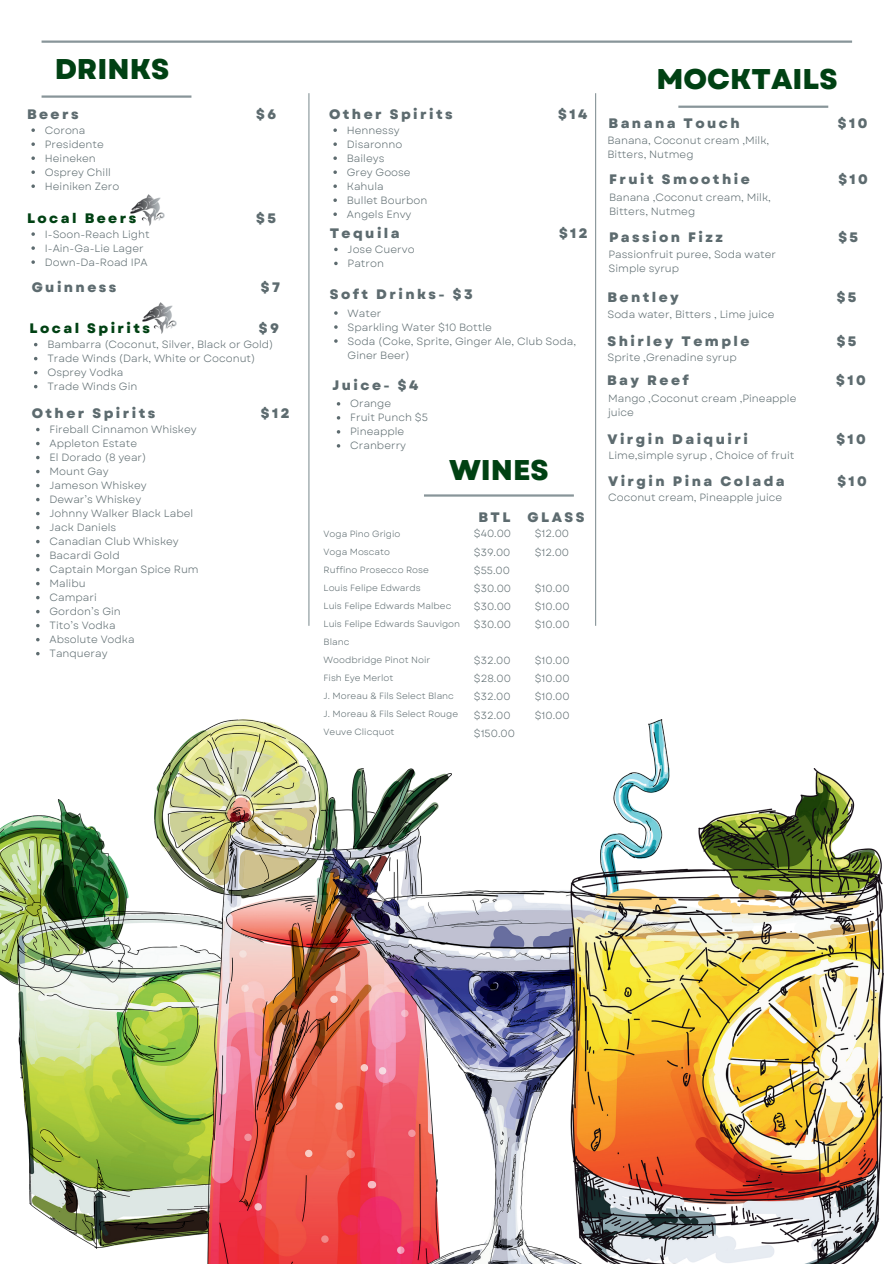
<style>
.page{position:relative;width:894px;height:1264px;background:#fff}
.page>*{position:absolute;margin:0;border:0;box-sizing:border-box;transform-origin:0 0}
.t1{font:800 28.5px "Garet";color:#004113}
.t2{font:800 13.65px "Garet";letter-spacing:.18em;color:#5d6b6f}
.t3{font:800 13.65px "Garet";letter-spacing:.18em;color:#004113}
.t4{font:10.5px/14px "Garet";color:#5d6b6f}
.t5{font:10.35px/18.1px "Garet";color:#5d6b6f;text-align:justify}
.t6{font:9px/18px "Garet";color:#5d6b6f}
</style>
<div class="page">
<hr style="left:42px;top:40px;width:809px;height:3px;background:#889599">
<hr style="left:308px;top:93px;width:1px;height:533px;background:#889599">
<svg style="left:36px;top:428px;width:4px;height:3px"></svg>
<svg style="left:36px;top:442px;width:4px;height:3px"></svg>
<svg style="left:36px;top:456px;width:4px;height:3px"></svg>
<svg style="left:36px;top:470px;width:4px;height:3px"></svg>
<svg style="left:36px;top:484px;width:4px;height:3px"></svg>
<svg style="left:36px;top:498px;width:4px;height:3px"></svg>
<svg style="left:36px;top:512px;width:4px;height:3px"></svg>
<svg style="left:36px;top:526px;width:4px;height:3px"></svg>
<svg style="left:36px;top:540px;width:4px;height:3px"></svg>
<svg style="left:36px;top:554px;width:4px;height:3px"></svg>
<svg style="left:36px;top:568px;width:4px;height:3px"></svg>
<svg style="left:36px;top:582px;width:4px;height:3px"></svg>
<svg style="left:36px;top:596px;width:4px;height:3px"></svg>
<svg style="left:36px;top:610px;width:4px;height:3px"></svg>
<svg style="left:36px;top:624px;width:4px;height:3px"></svg>
<svg style="left:36px;top:638px;width:4px;height:3px"></svg>
<svg style="left:36px;top:652px;width:4px;height:3px"></svg>
<svg style="left:31px;top:128px;width:4px;height:4px"></svg>
<svg style="left:31px;top:142px;width:4px;height:4px"></svg>
<svg style="left:31px;top:156px;width:4px;height:4px"></svg>
<svg style="left:31px;top:170px;width:4px;height:4px"></svg>
<svg style="left:31px;top:184px;width:4px;height:4px"></svg>
<img style="left:130px;top:194px;width:35px;height:32px">
<img style="left:142px;top:302px;width:35px;height:32px">
<img style="left:0;top:799px;width:155px;height:449px">
<img style="left:155px;top:719px;width:170px;height:544px">
<img style="left:325px;top:719px;width:345px;height:544px">
<img style="left:569px;top:768px;width:314px;height:495px">
<hr style="left:42px;top:95px;width:149px;height:3px;background:#889599">
<hr style="left:595px;top:93px;width:1px;height:533px;background:#889599">
<svg style="left:31px;top:232px;width:4px;height:4px"></svg>
<svg style="left:31px;top:246px;width:4px;height:4px"></svg>
<svg style="left:31px;top:260px;width:4px;height:4px"></svg>
<svg style="left:333px;top:128px;width:4px;height:4px"></svg>
<svg style="left:333px;top:142px;width:4px;height:4px"></svg>
<svg style="left:333px;top:156px;width:4px;height:4px"></svg>
<svg style="left:333px;top:170px;width:4px;height:4px"></svg>
<svg style="left:333px;top:184px;width:4px;height:4px"></svg>
<svg style="left:333px;top:198px;width:4px;height:4px"></svg>
<svg style="left:333px;top:212px;width:4px;height:4px"></svg>
<svg style="left:334px;top:311px;width:3px;height:4px"></svg>
<svg style="left:334px;top:325px;width:3px;height:4px"></svg>
<svg style="left:334px;top:339px;width:3px;height:4px"></svg>
<hr style="left:424px;top:494px;width:149px;height:2px;background:#889599">
<hr style="left:678px;top:106px;width:150px;height:2px;background:#889599">
<h1 class="t1" style="left:55px;top:51px;width:116px">DRINKS</h1>
<h2 class="t2" style="left:27px;top:105px;width:53px">Beers</h2>
<p class="t4" style="left:45px;top:123px;width:76px">Corona<br>Presidente<br>Heineken<br>Osprey Chill<br>Heiniken Zero</p>
<h2 class="t3" style="left:27px;top:209px;width:111px">Local Beers</h2>
<h2 class="t2" style="left:256px;top:105px;width:22px">$6</h2>
<h2 class="t2" style="left:256px;top:209px;width:21px">$5</h2>
<p class="t4" style="left:45px;top:227px;width:106px">I-Soon-Reach Light<br>I-Ain-Ga-Lie Lager<br>Down-Da-Road IPA</p>
<h2 class="t2" style="left:32px;top:279px;width:86px">Guinness</h2>
<h2 class="t2" style="left:261px;top:279px;width:21px">$7</h2>
<h2 class="t2" style="left:259px;top:320px;width:22px">$9</h2>
<p class="t4" style="left:47px;top:338px;width:227px">Bambarra (Coconut, Silver, Black or Gold)<br>Trade Winds (Dark, White or Coconut)<br>Osprey Vodka<br>Trade Winds Gin</p>
<h2 class="t3" style="left:30px;top:320px;width:122px">Local Spirits</h2>
<h2 class="t2" style="left:32px;top:405px;width:125px">Other Spirits</h2>
<h2 class="t2" style="left:261px;top:405px;width:30px">$12</h2>
<p class="t4" style="left:50px;top:423px;width:151px">Fireball Cinnamon Whiskey<br>Appleton Estate<br>El Dorado (8 year)<br>Mount Gay<br>Jameson Whiskey<br>Dewar’s Whiskey<br>Johnny Walker Black Label<br>Jack Daniels<br>Canadian Club Whiskey<br>Bacardi Gold<br>Captain Morgan Spice Rum<br>Malibu<br>Campari<br>Gordon’s Gin<br>Tito’s Vodka<br>Absolute Vodka<br>Tanqueray</p>
<h2 class="t2" style="left:329px;top:105px;width:125px">Other Spirits</h2>
<p class="t4" style="left:347px;top:123px;width:82px">Hennessy<br>Disaronno<br>Baileys<br>Grey Goose<br>Kahula<br>Bullet Bourbon<br>Angels Envy</p>
<h2 class="t2" style="left:330px;top:225px;width:71px">Tequila</h2>
<p class="t4" style="left:347px;top:242px;width:68px">Jose Cuervo<br>Patron</p>
<h2 class="t2" style="left:330px;top:285px;width:145px">Soft Drinks- $3</h2>
<p class="t4" style="left:347px;top:306px;width:230px">Water<br>Sparkling Water $10 Bottle<br>Soda (Coke, Sprite, Ginger Ale, Club Soda,<br>Giner Beer)</p>
<h2 class="t2" style="left:332px;top:376px;width:87px">Juice- $4</h2>
<h2 class="t2" style="left:558px;top:105px;width:31px">$14</h2>
<h2 class="t2" style="left:559px;top:225px;width:30px">$12</h2>
<p class="t4" style="left:350px;top:397px;width:79px">Orange<br>Fruit Punch $5<br>Pineapple<br>Cranberry</p>
<h1 class="t1" style="left:449px;top:452px;width:101px">WINES</h1>
<h2 class="t2" style="left:478px;top:508px;width:108px">BTL GLASS</h2>
<p class="t6" style="left:323px;top:524px;width:138px">Voga Pino Grigio<br>Voga Moscato<br>Ruffino Prosecco Rose<br>Louis Felipe Edwards<br>Luis Felipe Edwards Malbec<br>Luis Felipe Edwards Sauvigon<br>Blanc<br>Woodbridge Pinot Noir<br>Fish Eye Merlot<br>J. Moreau &amp; Fils Select Blanc<br>J. Moreau &amp; Fils Select Rouge<br>Veuve Clicquot</p>
<p class="t5" style="left:474px;top:525px;width:39px">$40.00 $39.00 $55.00 $30.00 $30.00 $30.00</p>
<p class="t5" style="left:474px;top:651px;width:42px;text-align:left">$32.00 $28.00 $32.00 $32.00 $150.00</p>
<p class="t5" style="left:534px;top:525px;width:36px">$12.00 $12.00</p>
<p class="t5" style="left:534px;top:579px;width:36px">$10.00 $10.00 $10.00</p>
<p class="t5" style="left:534px;top:652px;width:36px">$10.00 $10.00 $10.00 $10.00</p>
<h1 class="t1" style="left:656px;top:61px;width:183px">MOCKTAILS</h1>
<h2 class="t2" style="left:608px;top:115px;width:133px">Banana Touch</h2>
<h2 class="t2" style="left:837px;top:115px;width:31px">$10</h2>
<p class="t4" style="left:607px;top:134px;width:163px">Banana, Coconut cream ,Milk,<br>Bitters, Nutmeg</p>
<h2 class="t2" style="left:609px;top:170px;width:142px">Fruit Smoothie</h2>
<h2 class="t2" style="left:838px;top:170px;width:31px">$10</h2>
<p class="t4" style="left:609px;top:190px;width:163px">Banana ,Coconut cream, Milk,<br>Bitters, Nutmeg</p>
<p class="t4" style="left:608px;top:247px;width:169px">Passionfruit puree, Soda water<br>Simple syrup</p>
<p class="t4" style="left:607px;top:308px;width:169px">Soda water, Bitters , Lime juice</p>
<p class="t4" style="left:607px;top:351px;width:131px">Sprite ,Grenadine syrup</p>
<p class="t4" style="left:608px;top:392px;width:190px">Mango ,Coconut cream ,Pineapple juice</p>
<p class="t4" style="left:608px;top:448px;width:187px">Lime,simple syrup , Choice of fruit</p>
<p class="t4" style="left:608px;top:491px;width:176px">Coconut cream, Pineapple juice</p>
<h2 class="t2" style="left:609px;top:228px;width:115px">Passion Fizz</h2>
<h2 class="t2" style="left:838px;top:228px;width:21px">$5</h2>
<h2 class="t2" style="left:607px;top:288px;width:73px">Bentley</h2>
<h2 class="t2" style="left:836px;top:288px;width:21px">$5</h2>
<h2 class="t2" style="left:607px;top:333px;width:143px">Shirley Temple</h2>
<h2 class="t2" style="left:836px;top:333px;width:21px">$5</h2>
<h2 class="t2" style="left:607px;top:372px;width:83px">Bay Reef</h2>
<h2 class="t2" style="left:836px;top:372px;width:31px">$10</h2>
<h2 class="t2" style="left:607px;top:431px;width:142px">Virgin Daiquiri</h2>
<h2 class="t2" style="left:836px;top:431px;width:31px">$10</h2>
<h2 class="t2" style="left:608px;top:472px;width:178px">Virgin Pina Colada</h2>
<h2 class="t2" style="left:837px;top:472px;width:31px">$10</h2>
</div>
